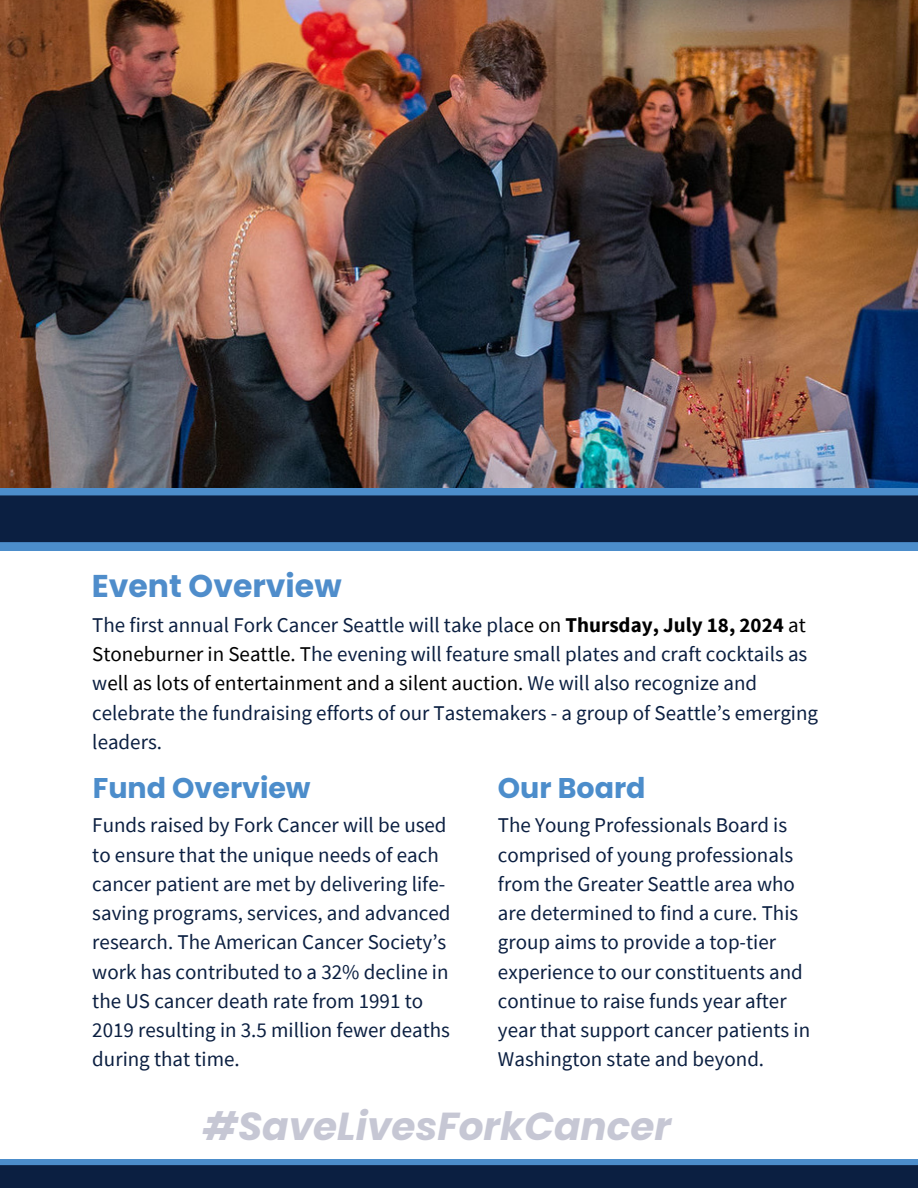
<style>
.page{position:relative;width:918px;height:1188px;background:#fff}
.page>*{position:absolute;margin:0;border:0;box-sizing:border-box;transform-origin:0 0}
.t1{font:italic 700 39px "Poppins";color:#c6c7d4}
.t2{font:700 31.5px "Poppins";color:#4f8dcb}
.t3{font:700 28.5px "Poppins";color:#4c8dcb}
.t4{font:21px/29.2px "Source Sans Pro";color:#0b1f41}
.s1{color:#000}
.s2{font-weight:700;color:#000}
</style>
<div class="page">
<svg style="left:0;top:488px;width:918px;height:62px;background:#1b3a63"></svg>
<svg style="left:0;top:1160px;width:918px;height:28px;background:#16335a"></svg>
<img style="left:0;top:0;width:918px;height:487px">
<h2 class="t2" style="left:92px;top:564px;width:251px">Event Overview</h2>
<h2 class="t4" style="left:92px;top:610px;width:727px">The first annual Fork Cancer Seattle will take pla<span class="s1">ce on</span> <span class="s2">Thursday, July 18, 2024</span> <span class="s1">at Stoneburner in Seattle. T</span>he evening will feature small plates and craft cocktails as w<span class="s1">ell as lots of entertainment and a silent auction.</span> We will also recognize and celebrate the fundraising efforts of our Tastemakers - a group of Seattle’s emerging leaders.</h2>
<p class="t3" style="left:93px;top:768px;width:219px">Fund Overview</p>
<h1 class="t3" style="left:498px;top:768px;width:149px">Our Board</h1>
<p class="t4" style="left:92px;top:810px;width:360px">Funds raised by Fork Cancer will be used to ensure that the unique needs of each cancer patient are met by delivering life&shy;saving programs, services, and advanced research. The American Cancer Society’s work has contributed to a 32% decline in the US cancer death rate from 1991 to 2019 resulting in 3.5 million fewer deaths during that time.</p>
<h2 class="t4" style="left:498px;top:810px;width:314px">The Young Professionals Board is comprised of young professionals from the Greater Seattle area who are determined to find a cure. This group aims to provide a top-tier experience to our constituents and continue to raise funds year after year that support cancer patients in Washington state and beyond.</h2>
<p class="t1" style="left:203px;top:1099px;width:470px">#SaveLivesForkCancer</p>
</div>
